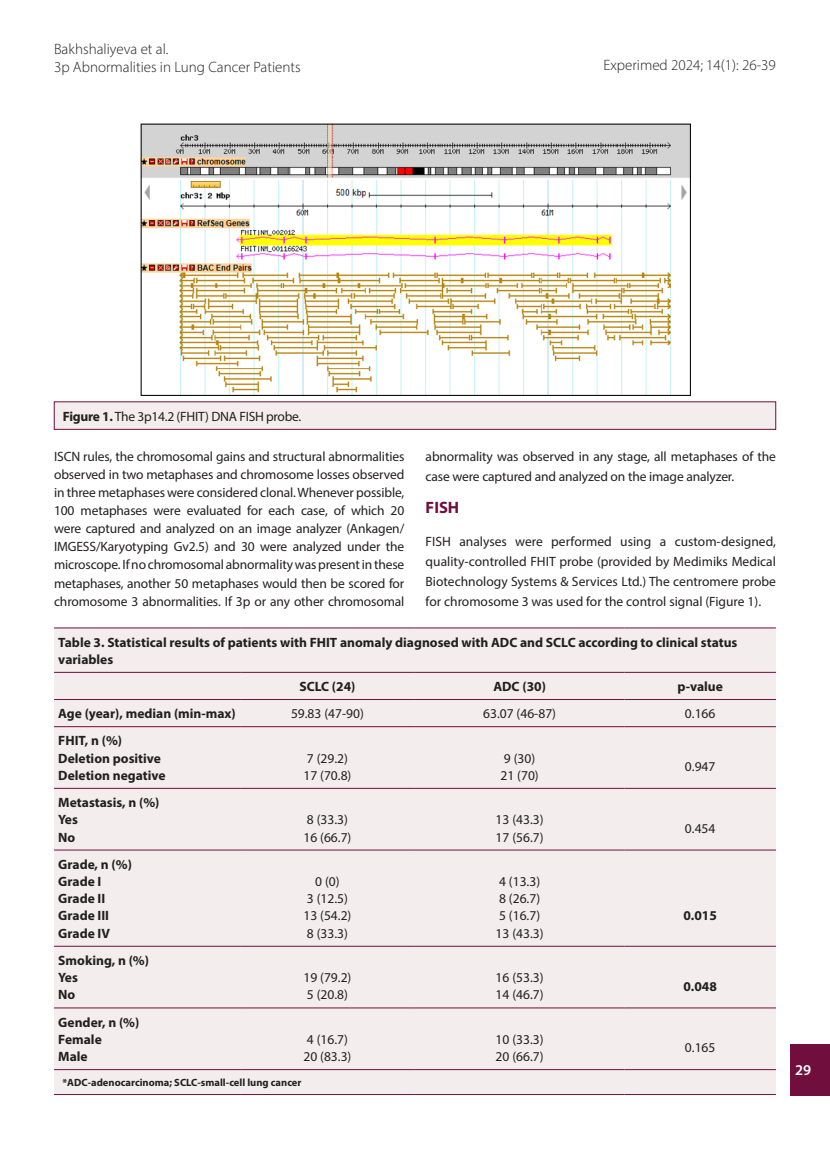
<style>
.page{position:relative;width:830px;height:1149px;background:#fff}
.page>*{position:absolute;margin:0;border:0;box-sizing:border-box;transform-origin:0 0}
.Ana_baslik{font:700 16.5px "Myriad Pro";color:#700f3d}
.t1{font:300 15px/18px "Myriad Pro";color:#231f20}
.t2{font:600 15px "Myriad Pro";color:#fff}
.Metin{font:13.5px/18.1px "Myriad Pro";letter-spacing:-.01em;color:#231f20;text-align:justify}
.Ara_met{font:13.5px "Myriad Pro";color:#231f20}
.Ara_met-2{font:700 13.5px "Myriad Pro";color:#231f20}
.Tablo_baslik{font:700 13.5px/17.2px "Myriad Pro";color:#231f20}
.Figure{font:13.5px "Myriad Pro";letter-spacing:-.02em;color:#231f20}
.Ara_baslik{font:700 13.5px "Myriad Pro";color:#231f20}
.Alt_metin{font:700 10.5px "Myriad Pro";color:#231f20}
.s1{font-weight:700}
</style>
<div class="page">
<div style="left:790px;top:1043px;width:39px;height:52px;background:#700f3d"></div>
<div style="left:54px;top:628px;width:721px;height:465px;background:#f3eded"></div>
<hr style="left:54px;top:726px;width:186px;height:1px;background:#700f3d">
<hr style="left:240px;top:726px;width:174px;height:1px;background:#700f3d">
<hr style="left:414px;top:726px;width:210px;height:1px;background:#700f3d">
<hr style="left:624px;top:726px;width:151px;height:1px;background:#700f3d">
<hr style="left:54px;top:787px;width:186px;height:1px;background:#700f3d">
<hr style="left:240px;top:787px;width:174px;height:1px;background:#700f3d">
<hr style="left:414px;top:787px;width:210px;height:1px;background:#700f3d">
<hr style="left:624px;top:787px;width:151px;height:1px;background:#700f3d">
<hr style="left:54px;top:849px;width:186px;height:1px;background:#700f3d">
<hr style="left:240px;top:849px;width:174px;height:1px;background:#700f3d">
<hr style="left:414px;top:849px;width:210px;height:1px;background:#700f3d">
<hr style="left:624px;top:849px;width:151px;height:1px;background:#700f3d">
<hr style="left:54px;top:945px;width:186px;height:1px;background:#700f3d">
<hr style="left:240px;top:945px;width:174px;height:1px;background:#700f3d">
<hr style="left:414px;top:945px;width:210px;height:1px;background:#700f3d">
<hr style="left:624px;top:945px;width:151px;height:1px;background:#700f3d">
<hr style="left:54px;top:1007px;width:186px;height:1px;background:#700f3d">
<hr style="left:240px;top:1007px;width:174px;height:1px;background:#700f3d">
<hr style="left:414px;top:1007px;width:210px;height:1px;background:#700f3d">
<hr style="left:624px;top:1007px;width:151px;height:1px;background:#700f3d">
<hr style="left:54px;top:627px;width:186px;height:1px;background:#700f3d">
<hr style="left:240px;top:627px;width:174px;height:1px;background:#700f3d">
<hr style="left:414px;top:627px;width:210px;height:1px;background:#700f3d">
<hr style="left:624px;top:627px;width:151px;height:1px;background:#700f3d">
<hr style="left:54px;top:672px;width:186px;height:1px;background:#700f3d">
<hr style="left:240px;top:672px;width:174px;height:1px;background:#700f3d">
<hr style="left:414px;top:672px;width:210px;height:1px;background:#700f3d">
<hr style="left:624px;top:672px;width:151px;height:1px;background:#700f3d">
<hr style="left:54px;top:699px;width:186px;height:1px;background:#700f3d">
<hr style="left:240px;top:699px;width:174px;height:1px;background:#700f3d">
<hr style="left:414px;top:699px;width:210px;height:1px;background:#700f3d">
<hr style="left:624px;top:699px;width:151px;height:1px;background:#700f3d">
<hr style="left:54px;top:1068px;width:186px;height:1px;background:#700f3d">
<hr style="left:240px;top:1068px;width:174px;height:1px;background:#700f3d">
<hr style="left:414px;top:1068px;width:210px;height:1px;background:#700f3d">
<hr style="left:624px;top:1068px;width:151px;height:1px;background:#700f3d">
<hr style="left:54px;top:1093px;width:186px;height:1px;background:#700f3d">
<hr style="left:240px;top:1093px;width:174px;height:1px;background:#700f3d">
<hr style="left:414px;top:1093px;width:210px;height:1px;background:#700f3d">
<hr style="left:624px;top:1093px;width:151px;height:1px;background:#700f3d">
<img style="left:140px;top:123px;width:551px;height:273px">
<div style="left:54px;top:401px;width:721px;height:28px;background:#f3eded"></div>
<p class="t1" style="left:54px;top:40px;width:248px">Bakhshaliyeva et al.<br>3p Abnormalities in Lung Cancer Patients</p>
<p class="t1" style="left:603px;top:55px;width:174px">Experimed 2024; 14(1): 26-39</p>
<p class="Figure" style="left:63px;top:407px;width:240px"><span class="s1">Figure 1.</span> The 3p14.2 (FHIT) DNA FISH probe.</p>
<p class="Metin" style="left:54px;top:447px;width:351px">ISCN rules, the chromosomal gains and structural abnormalities observed in two metaphases and chromosome losses observed in three metaphases were considered clonal. Whenever possible, 100 metaphases were evaluated for each case, of which 20 were captured and analyzed on an image analyzer (Ankagen/ IMGESS/Karyotyping Gv2.5) and 30 were analyzed under the microscope. If no chromosomal abnormality was present in these metaphases, another 50 metaphases would then be scored for chromosome 3 abnormalities. If 3p or any other chromosomal</p>
<p class="Metin" style="left:425px;top:446px;width:351px;line-height:20px">abnormality was observed in any stage, all metaphases of the case were captured and analyzed on the image analyzer.</p>
<p class="Ana_baslik" style="left:425px;top:497px;width:35px">FISH</p>
<p class="Metin" style="left:425px;top:531px;width:351px;line-height:20px">FISH analyses were performed using a custom-designed, quality-controlled FHIT probe (provided by Medimiks Medical Biotechnology Systems &amp; Services Ltd.) The centromere probe for chromosome 3 was used for the control signal (Figure 1).</p>
<p class="Tablo_baslik" style="left:58px;top:632px;width:680px">Table 3. Statistical results of patients with FHIT anomaly diagnosed with ADC and SCLC according to clinical status variables</p>
<p class="Ara_baslik" style="left:299px;top:677px;width:57px">SCLC (24)</p>
<p class="Ara_baslik" style="left:493px;top:677px;width:54px">ADC (30)</p>
<p class="Ara_baslik" style="left:677px;top:677px;width:47px">p-value</p>
<p class="Ara_met-2" style="left:58px;top:704px;width:179px">Age (year), median (min-max)</p>
<p class="Ara_met" style="left:291px;top:705px;width:74px">59.83 (47-90)</p>
<p class="Ara_met" style="left:483px;top:705px;width:74px">63.07 (46-87)</p>
<p class="Ara_met" style="left:684px;top:705px;width:32px">0.166</p>
<p class="Ara_met-2" style="left:58px;top:731px;width:65px">FHIT, n (%)</p>
<p class="Ara_met-2" style="left:58px;top:749px;width:104px">Deletion positive</p>
<p class="Ara_met-2" style="left:58px;top:766px;width:109px">Deletion negative</p>
<p class="Ara_met" style="left:307px;top:749px;width:43px">7 (29.2)</p>
<p class="Ara_met" style="left:303px;top:766px;width:49px">17 (70.8)</p>
<p class="Ara_met" style="left:503px;top:749px;width:33px">9 (30)</p>
<p class="Ara_met" style="left:500px;top:766px;width:40px">21 (70)</p>
<p class="Ara_met" style="left:684px;top:758px;width:32px">0.947</p>
<p class="Ara_met-2" style="left:58px;top:793px;width:103px">Metastasis, n (%)</p>
<p class="Ara_met-2" style="left:58px;top:810px;width:21px">Yes</p>
<p class="Ara_met-2" style="left:58px;top:827px;width:19px">No</p>
<p class="Ara_met-2" style="left:58px;top:855px;width:75px">Grade, n (%)</p>
<p class="Ara_met-2" style="left:58px;top:872px;width:45px">Grade I</p>
<p class="Ara_met-2" style="left:58px;top:889px;width:48px">Grade II</p>
<p class="Ara_met-2" style="left:58px;top:906px;width:52px">Grade III</p>
<p class="Ara_met-2" style="left:58px;top:924px;width:53px">Grade IV</p>
<p class="Ara_met-2" style="left:58px;top:951px;width:92px">Smoking, n (%)</p>
<p class="Ara_met-2" style="left:58px;top:968px;width:21px">Yes</p>
<p class="Ara_met-2" style="left:58px;top:985px;width:19px">No</p>
<p class="Ara_met-2" style="left:58px;top:1012px;width:82px">Gender, n (%)</p>
<p class="Ara_met-2" style="left:58px;top:1030px;width:45px">Female</p>
<p class="Ara_met-2" style="left:58px;top:1047px;width:31px">Male</p>
<p class="Ara_met" style="left:307px;top:811px;width:43px">8 (33.3)</p>
<p class="Ara_met" style="left:303px;top:828px;width:49px">16 (66.7)</p>
<p class="Ara_met" style="left:315px;top:872px;width:26px">0 (0)</p>
<p class="Ara_met" style="left:307px;top:890px;width:43px">3 (12.5)</p>
<p class="Ara_met" style="left:303px;top:907px;width:49px">13 (54.2)</p>
<p class="Ara_met" style="left:307px;top:924px;width:43px">8 (33.3)</p>
<p class="Ara_met" style="left:303px;top:968px;width:49px">19 (79.2)</p>
<p class="Ara_met" style="left:307px;top:986px;width:43px">5 (20.8)</p>
<p class="Ara_met" style="left:307px;top:1030px;width:43px">4 (16.7)</p>
<p class="Ara_met" style="left:303px;top:1047px;width:49px">20 (83.3)</p>
<p class="Alt_metin" style="left:62px;top:1075px;width:240px">*ADC-adenocarcinoma; SCLC-small-cell lung cancer</p>
<p class="Ara_met" style="left:495px;top:811px;width:49px">13 (43.3)</p>
<p class="Ara_met" style="left:495px;top:828px;width:49px">17 (56.7)</p>
<p class="Ara_met" style="left:499px;top:872px;width:43px">4 (13.3)</p>
<p class="Ara_met" style="left:499px;top:890px;width:43px">8 (26.7)</p>
<p class="Ara_met" style="left:499px;top:907px;width:43px">5 (16.7)</p>
<p class="Ara_met" style="left:495px;top:924px;width:49px">13 (43.3)</p>
<p class="Ara_met" style="left:495px;top:968px;width:49px">16 (53.3)</p>
<p class="Ara_met" style="left:495px;top:986px;width:49px">14 (46.7)</p>
<p class="Ara_met" style="left:495px;top:1030px;width:49px">10 (33.3)</p>
<p class="Ara_met" style="left:495px;top:1047px;width:49px">20 (66.7)</p>
<p class="Ara_met" style="left:684px;top:819px;width:32px">0.454</p>
<p class="Ara_met-2" style="left:683px;top:906px;width:35px">0.015</p>
<p class="Ara_met-2" style="left:683px;top:977px;width:35px">0.048</p>
<p class="Ara_met" style="left:684px;top:1039px;width:32px">0.165</p>
<p class="t2" style="left:794px;top:1060px;width:18px">29</p>
</div>
